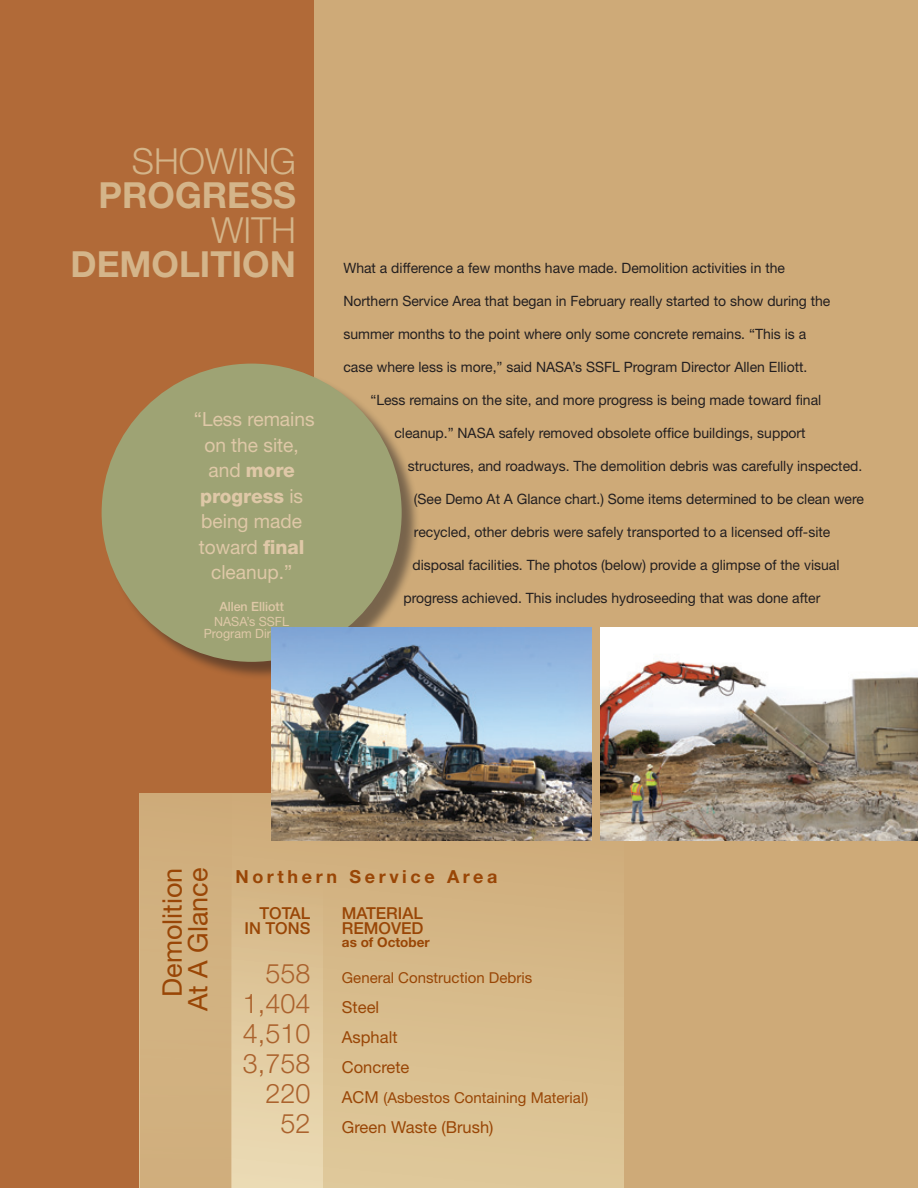
<style>
.page{position:relative;width:918px;height:1188px;background:#ceaa78}
.page>*{position:absolute;margin:0;border:0;box-sizing:border-box;transform-origin:0 0}
.t1{font:700 36px/34.5px "Helvetica Neue";color:#d4b58a;text-align:right}
.t2{font:300 27px "Helvetica Neue";color:#ab622d}
.t3{font:27px/25.5px "Helvetica Neue";color:#994606;text-align:center}
.t4{font:19.5px/25.5px "Helvetica Neue";color:#dfc8a7;text-align:center}
.t5{font:700 18px "Helvetica Neue";letter-spacing:.2em;color:#994606}
.t6{font:16.5px "Helvetica Neue";color:#994606}
.t7{font:500 16.5px "Helvetica Neue";color:#994606}
.t8{font:15px "Helvetica Neue";color:#994606}
.t9{font:14.25px "Helvetica Neue";color:#231f20}
.t10{font:700 13.5px "Helvetica Neue";color:#994606}
.t11{font:500 12.75px/15px "Helvetica Neue";color:#dfc8a7;text-align:center}
.t12{font:12.75px "Helvetica Neue";color:#dfc8a7}
.s1{font-weight:300}
.s2{font-weight:800}
.s3{font-weight:400}
.s4{font-size:16.5px}
</style>
<div class="page">
<div style="left:0;top:0;width:313px;height:1188px;background:#b16a38"></div>
<div style="left:140px;top:794px;width:484px;height:394px;background:linear-gradient(to bottom,#ceaa79,#dfc99b)"></div>
<div style="left:140px;top:794px;width:91px;height:394px;background:#d1b07f"></div>
<div style="left:231px;top:854px;width:92px;height:334px;background:linear-gradient(to bottom,#d2b280,#eddeb8)"></div>
<div style="left:104px;top:366px;width:316px;height:315px;background:#231f20;opacity:.5"></div>
<div style="left:102px;top:364px;width:300px;height:298px;background:#9ea374;border-radius:50%"></div>
<img style="left:272px;top:628px;width:319px;height:213px">
<img style="left:600px;top:628px;width:318px;height:212px">
<h2 class="t1" style="left:71px;top:143px;width:227px"><span class="s1">SHOWING<br></span>PROGRESS<br><span class="s1">WITH<br></span>DEMOLITION</h2>
<p class="t4" style="left:194px;top:406px;width:122px">“Less remains on the site, and <span class="s2">more progress</span> is being made toward <span class="s2">final </span>cleanup.”</p>
<p class="t11" style="left:214px;top:599px;width:76px">Allen Elliott<br><span class="s3">NASA’s SSFL</span></p>
<p class="t12" style="left:204px;top:626px;width:97px">Program Director</p>
<p class="t9" style="left:343px;top:260px;width:443px">What a difference a few months have made. Demolition activities in the</p>
<p class="t9" style="left:343px;top:293px;width:489px">Northern Service Area that began in February really started to show during the</p>
<p class="t9" style="left:343px;top:326px;width:464px">summer months to the point where only some concrete remains. “This is a</p>
<p class="t9" style="left:343px;top:359px;width:465px">case where less is more,” said NASA’s SSFL Program Director Allen Elliott.</p>
<p class="t9" style="left:370px;top:392px;width:452px">“Less remains on the site, and more progress is being made toward final</p>
<p class="t9" style="left:394px;top:425px;width:413px">cleanup.” NASA safely removed obsolete office buildings, support</p>
<p class="t9" style="left:408px;top:458px;width:456px">structures, and roadways. The demolition debris was carefully inspected.</p>
<p class="t9" style="left:414px;top:491px;width:452px">(See Demo At A Glance chart.) Some items determined to be clean were</p>
<p class="t9" style="left:414px;top:524px;width:418px">recycled, other debris were safely transported to a licensed off-site</p>
<p class="t9" style="left:412px;top:557px;width:429px">disposal facilities. The photos (below) provide a glimpse of the visual</p>
<p class="t9" style="left:403px;top:590px;width:418px">progress achieved. This includes hydroseeding that was done after</p>
<h3 class="t3" style="left:159px;top:1011px;width:145px;rotate:-90deg">Demolition<br>At A Glance</h3>
<p class="t5" style="left:235px;top:865px;width:264px">Northern Service Area</p>
<p class="t7" style="left:259px;top:903px;width:53px">TOTAL</p>
<p class="t7" style="left:342px;top:903px;width:83px">MATERIAL</p>
<p class="t7" style="left:244px;top:918px;width:68px">IN TONS</p>
<p class="t7" style="left:342px;top:918px;width:83px">REMOVED</p>
<p class="t10" style="left:342px;top:934px;width:89px">as of October</p>
<p class="t2" style="left:265px;top:957px;width:47px">558</p>
<p class="t8" style="left:342px;top:969px;width:192px">General Construction Debris</p>
<p class="t2" style="left:243px;top:987px;width:69px">1,404</p>
<p class="t6" style="left:342px;top:998px;width:39px">Steel</p>
<p class="t2" style="left:243px;top:1017px;width:69px">4,510</p>
<p class="t6" style="left:342px;top:1028px;width:57px">Asphalt</p>
<p class="t2" style="left:243px;top:1047px;width:69px">3,758</p>
<p class="t6" style="left:342px;top:1058px;width:69px">Concrete</p>
<p class="t2" style="left:265px;top:1077px;width:47px">220</p>
<p class="t8" style="left:342px;top:1089px;width:248px"><span class="s4">ACM</span> (Asbestos Containing Material)</p>
<p class="t2" style="left:280px;top:1107px;width:32px">52</p>
<p class="t6" style="left:342px;top:1118px;width:153px">Green Waste (Brush)</p>
</div>
